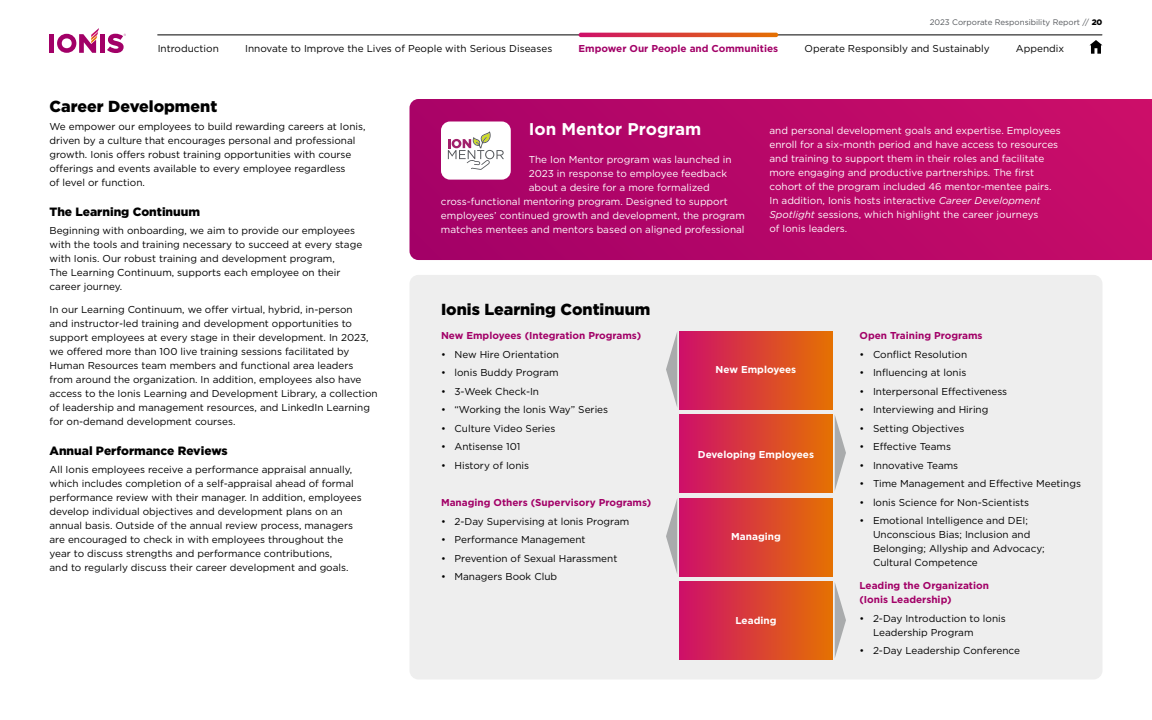
<style>
.page{position:relative;width:1152px;height:720px;background:#fff}
.page>*{position:absolute;margin:0;border:0;box-sizing:border-box;transform-origin:0 0}
.Sidebar_Header{font:700 17px "Gotham";color:#fff}
.t1{font:900 16px "Gotham";color:#000}
.t2{font:900 12px "Gotham";color:#000}
.Body{font:10px/14px "Gotham";color:#000}
.Body-2{font:10px/14px "Gotham";color:#fff}
.Body-3{font:700 10px/14px "Gotham";color:#a20067}
.Body_Bullet{font:700 10px "Gotham";color:#fff}
.t3{font:8px "Gotham";color:#53565a}
.s1{font-weight:900;color:#000}
.s2{font-style:italic}
</style>
<div class="page">
<div style="left:410px;top:275px;width:692px;height:405px;background:#eee;border-radius:9px"></div>
<svg style="left:410px;top:99px;width:742px;height:161px;background:#b70768"></svg>
<div style="left:441px;top:122px;width:70px;height:58px;background:#fff;border-radius:9px"></div>
<svg style="left:448px;top:131px;width:56px;height:39px"></svg>
<div style="left:680px;top:331px;width:152px;height:78px;background:linear-gradient(to right,#ce0f69,#e47002)"></div>
<div style="left:680px;top:415px;width:152px;height:78px;background:linear-gradient(to right,#ce0f69,#e47002)"></div>
<div style="left:680px;top:498px;width:152px;height:78px;background:linear-gradient(to right,#ce0f69,#e47002)"></div>
<div style="left:680px;top:581px;width:152px;height:79px;background:linear-gradient(to right,#ce0f69,#e47002)"></div>
<svg style="left:666px;top:499px;width:11px;height:74px"></svg>
<svg style="left:666px;top:332px;width:11px;height:74px"></svg>
<svg style="left:835px;top:416px;width:11px;height:74px"></svg>
<svg style="left:835px;top:583px;width:11px;height:74px"></svg>
<hr style="left:158px;top:34px;width:944px;height:1px;background:#000">
<svg style="left:579px;top:33px;width:199px;height:4px"></svg>
<hr style="left:50px;top:34px;width:4px;height:19px;background:#a20067">
<svg style="left:57px;top:28px;width:42px;height:25px"></svg>
<div style="left:100px;top:34px;width:5px;height:19px;background:#a20067"></div>
<svg style="left:107px;top:34px;width:19px;height:19px"></svg>
<svg style="left:1089px;top:40px;width:13px;height:14px"></svg>
<p class="t3" style="left:930px;top:17px;width:174px">2023 Corporate Responsibility Report // <span class="s1">20</span></p>
<p class="Body" style="left:158px;top:41px;width:63px">Introduction</p>
<p class="Body" style="left:245px;top:41px;width:309px">Innovate to Improve the Lives of People with Serious Diseases</p>
<p class="Body" style="left:805px;top:41px;width:187px">Operate Responsibly and Sustainably</p>
<p class="Body" style="left:1016px;top:41px;width:50px">Appendix</p>
<p class="Body-3" style="left:579px;top:41px;width:201px">Empower Our People and Communities</p>
<h3 class="t1" style="left:50px;top:95px;width:169px">Career Development</h3>
<p class="Body" style="left:50px;top:120px;width:318px">We empower our employees to build rewarding careers at Ionis, driven by a culture that encourages personal and professional growth. Ionis offers robust training opportunities with course offerings and events available to every employee regardless<br>of level or function.</p>
<h4 class="t2" style="left:50px;top:203px;width:152px">The Learning Continuum</h4>
<p class="Body" style="left:50px;top:224px;width:314px">Beginning with onboarding, we aim to provide our employees with the tools and training necessary to succeed at every stage with Ionis. Our robust training and development program,<br>The Learning Continuum, supports each employee on their career journey.</p>
<p class="Body" style="left:50px;top:303px;width:330px">In our Learning Continuum, we offer virtual, hybrid, in-person<br>and instructor-led training and development opportunities to support employees at every stage in their development. In 2023, we offered more than 100 live training sessions facilitated by Human Resources team members and functional area leaders from around the organization. In addition, employees also have access to the Ionis Learning and Development Library, a collection of leadership and management resources, and LinkedIn Learning for on-demand development courses.</p>
<h4 class="t2" style="left:50px;top:442px;width:180px">Annual Performance Reviews</h4>
<p class="Body" style="left:50px;top:463px;width:314px">All Ionis employees receive a performance appraisal annually, which includes completion of a self-appraisal ahead of formal performance review with their manager. In addition, employees develop individual objectives and development plans on an annual basis. Outside of the annual review process, managers are encouraged to check in with employees throughout the year to discuss strengths and performance contributions,<br>and to regularly discuss their career development and goals.</p>
<p class="Sidebar_Header" style="left:529px;top:118px;width:174px">Ion Mentor Program</p>
<p class="Body-2" style="left:529px;top:152px;width:204px">The Ion Mentor program was launched in</p>
<p class="Body-2" style="left:529px;top:166px;width:200px">2023 in response to employee feedback</p>
<p class="Body-2" style="left:529px;top:180px;width:182px">about a desire for a more formalized</p>
<p class="Body-2" style="left:441px;top:194px;width:288px">cross-functional mentoring program. Designed to support</p>
<p class="Body-2" style="left:441px;top:208px;width:305px">employees’ continued growth and development, the program</p>
<p class="Body-2" style="left:441px;top:222px;width:305px">matches mentees and mentors based on aligned professional</p>
<p class="Body-2" style="left:769px;top:123px;width:293px">and personal development goals and expertise. Employees enroll for a six-month period and have access to resources and training to support them in their roles and facilitate more engaging and productive partnerships. The first cohort of the program included 46 mentor-mentee pairs.<br>In addition, Ionis hosts interactive <span class="s2">Career Development Spotlight</span> sessions, which highlight the career journeys<br>of Ionis leaders.</p>
<h3 class="t1" style="left:441px;top:298px;width:211px">Ionis Learning Continuum</h3>
<p class="Body-3" style="left:441px;top:329px;width:202px">New Employees (Integration Programs)</p>
<p class="Body" style="left:441px;top:347px;width:119px">• New Hire Orientation</p>
<p class="Body" style="left:441px;top:365px;width:119px">• lonis Buddy Program</p>
<p class="Body" style="left:441px;top:384px;width:100px">• 3-Week Check-In</p>
<p class="Body" style="left:441px;top:402px;width:169px">• “Working the lonis Way” Series</p>
<p class="Body" style="left:441px;top:421px;width:116px">• Culture Video Series</p>
<p class="Body" style="left:441px;top:439px;width:81px">• Antisense 101</p>
<p class="Body" style="left:441px;top:458px;width:90px">• History of Ionis</p>
<p class="Body-3" style="left:441px;top:495px;width:212px">Managing Others (Supervisory Programs)</p>
<p class="Body" style="left:441px;top:514px;width:190px">• 2-Day Supervising at lonis Program</p>
<p class="Body" style="left:441px;top:532px;width:146px">• Performance Management</p>
<p class="Body" style="left:441px;top:551px;width:178px">• Prevention of Sexual Harassment</p>
<p class="Body" style="left:441px;top:569px;width:118px">• Managers Book Club</p>
<p class="Body_Bullet" style="left:716px;top:363px;width:82px">New Employees</p>
<p class="Body_Bullet" style="left:698px;top:447px;width:118px">Developing Employees</p>
<p class="Body_Bullet" style="left:731px;top:530px;width:51px">Managing</p>
<p class="Body_Bullet" style="left:736px;top:614px;width:42px">Leading</p>
<p class="Body-3" style="left:860px;top:329px;width:125px">Open Training Programs</p>
<p class="Body" style="left:860px;top:347px;width:109px">• Conflict Resolution</p>
<p class="Body" style="left:860px;top:365px;width:108px">• Influencing at lonis</p>
<p class="Body" style="left:860px;top:384px;width:149px">• Interpersonal Effectiveness</p>
<p class="Body" style="left:860px;top:402px;width:130px">• Interviewing and Hiring</p>
<p class="Body" style="left:860px;top:421px;width:106px">• Setting Objectives</p>
<p class="Body" style="left:860px;top:439px;width:93px">• Effective Teams</p>
<p class="Body" style="left:860px;top:458px;width:100px">• Innovative Teams</p>
<p class="Body" style="left:860px;top:476px;width:223px">• Time Management and Effective Meetings</p>
<p class="Body" style="left:860px;top:495px;width:171px">• lonis Science for Non-Scientists</p>
<p class="Body" style="left:873px;top:513px;width:173px;text-indent:-14px">• Emotional Intelligence and DEI;<br>Unconscious Bias; Inclusion and<br>Belonging; Allyship and Advocacy;<br>Cultural Competence</p>
<p class="Body-3" style="left:859px;top:579px;width:131px">Leading the Organization (Ionis Leadership)</p>
<p class="Body" style="left:873px;top:611px;width:134px;text-indent:-14px">• 2-Day Introduction to lonis<br>Leadership Program</p>
<p class="Body" style="left:860px;top:644px;width:162px">• 2-Day Leadership Conference</p>
</div>
